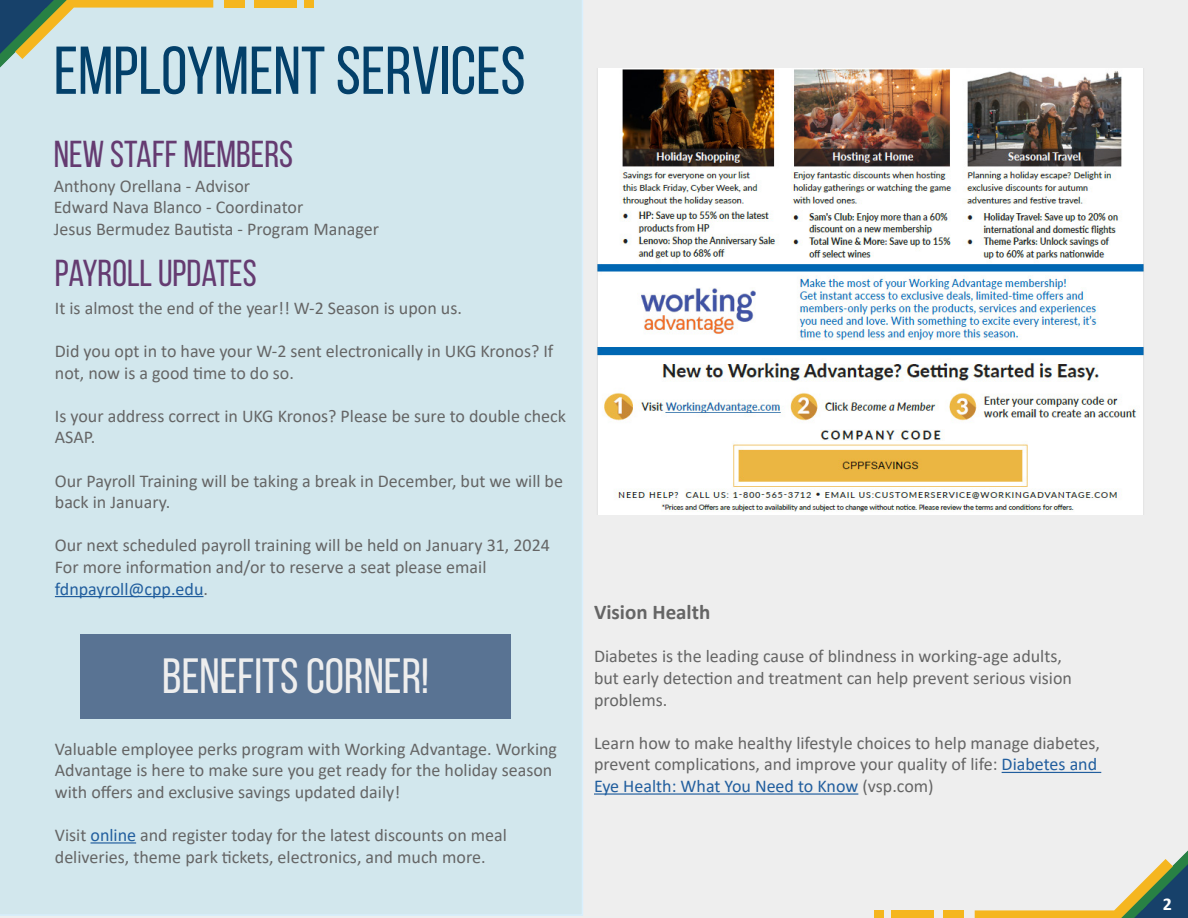
<style>
.page{position:relative;width:1188px;height:918px;background:#eee}
.page>*{position:absolute;margin:0;border:0;box-sizing:border-box;transform-origin:0 0}
._135_Header_Bebas_Neue{font:67.5px "Bebas Neue";color:#03406a}
._57_Content_Bebas_Neue{font:49.5px "Bebas Neue";color:#eee}
._57_Content_Bebas_Neue-2{font:37.5px "Bebas Neue";color:#653b71}
.t1{font:700 21px "Calibri";color:#656565}
.t2{font:18px/21.6px "Calibri";color:#656565}
.t3{font:700 18px "Calibri";color:#fff}
.s1{color:#215e9e}
</style>
<div class="page">
<div style="left:0;top:0;width:583px;height:916px;background:#d2e7ed"></div>
<div style="left:80px;top:634px;width:431px;height:85px;background:#597393"></div>
<hr style="left:55px;top:596px;width:149px;height:1px;background:#215e9e">
<hr style="left:91px;top:842px;width:45px;height:2px;background:#215e9e">
<img style="left:597px;top:68px;width:548px;height:446px">
<hr style="left:1002px;top:772px;width:99px;height:1px;background:#215e9e">
<hr style="left:594px;top:793px;width:264px;height:2px;background:#215e9e">
<div style="left:304px;top:0;width:10px;height:8px;background:#f5b61f"></div>
<div style="left:254px;top:0;width:43px;height:8px;background:#f5b61f"></div>
<div style="left:225px;top:0;width:20px;height:8px;background:#f5b61f"></div>
<svg style="left:0;top:0;width:213px;height:68px;background:#b9c9bc"></svg>
<div style="left:874px;top:910px;width:10px;height:8px;background:#f5b61f"></div>
<div style="left:891px;top:910px;width:43px;height:8px;background:#f5b61f"></div>
<div style="left:943px;top:910px;width:20px;height:8px;background:#f5b61f"></div>
<svg style="left:975px;top:850px;width:213px;height:68px"></svg>
<p class="_135_Header_Bebas_Neue" style="left:54px;top:34px;width:473px">EMPLOYMENT SERVICES</p>
<p class="_57_Content_Bebas_Neue-2" style="left:54px;top:134px;width:241px">NEW STAFF MEMBERS</p>
<p class="t2" style="left:54px;top:174px;width:198px">Anthony Orellana - Advisor</p>
<p class="t2" style="left:54px;top:196px;width:251px">Edward Nava Blanco - Coordinator</p>
<p class="t2" style="left:54px;top:218px;width:327px">Jesus Bermudez Bautista - Program Manager</p>
<p class="_57_Content_Bebas_Neue-2" style="left:55px;top:252px;width:203px">PAYROLL UPDATES</p>
<p class="t2" style="left:55px;top:297px;width:409px">It is almost the end of the year!! W-2 Season is upon us.</p>
<p class="t2" style="left:55px;top:340px;width:500px">Did you opt in to have your W-2 sent electronically in UKG Kronos? If not, now is a good time to do so.</p>
<p class="t2" style="left:55px;top:405px;width:513px">Is your address correct in UKG Kronos? Please be sure to double check<br>ASAP.</p>
<p class="t2" style="left:55px;top:469px;width:510px">Our Payroll Training will be taking a break in December, but we will be back in January.</p>
<p class="t2" style="left:55px;top:534px;width:497px">Our next scheduled payroll training will be held on January 31, 2024</p>
<p class="t2" style="left:55px;top:556px;width:433px">For more information and/or to reserve a seat please email <span class="s1">fdnpayroll@cpp.edu</span>.</p>
<p class="_57_Content_Bebas_Neue" style="left:162px;top:649px;width:268px">BENEFITS CORNER!</p>
<p class="t2" style="left:55px;top:737px;width:504px">Valuable employee perks program with Working Advantage. Working<br>Advantage is here to make sure you get ready for the holiday season with offers and exclusive savings updated daily!</p>
<p class="t2" style="left:55px;top:824px;width:454px">Visit <span class="s1">online</span> and register today for the latest discounts on meal deliveries, theme park tickets, electronics, and much more.</p>
<p class="t1" style="left:594px;top:597px;width:118px">Vision Health</p>
<p class="t2" style="left:594px;top:645px;width:479px">Diabetes is the leading cause of blindness in working-age adults, but early detection and treatment can help prevent serious vision problems.</p>
<p class="t2" style="left:594px;top:732px;width:507px">Learn how to make healthy lifestyle choices to help manage diabetes, prevent complications, and improve your quality of life: <span class="s1">Diabetes and<br>Eye Health: What You Need to Know</span> (vsp.com)</p>
<p class="t3" style="left:1163px;top:892px;width:11px">2</p>
</div>
